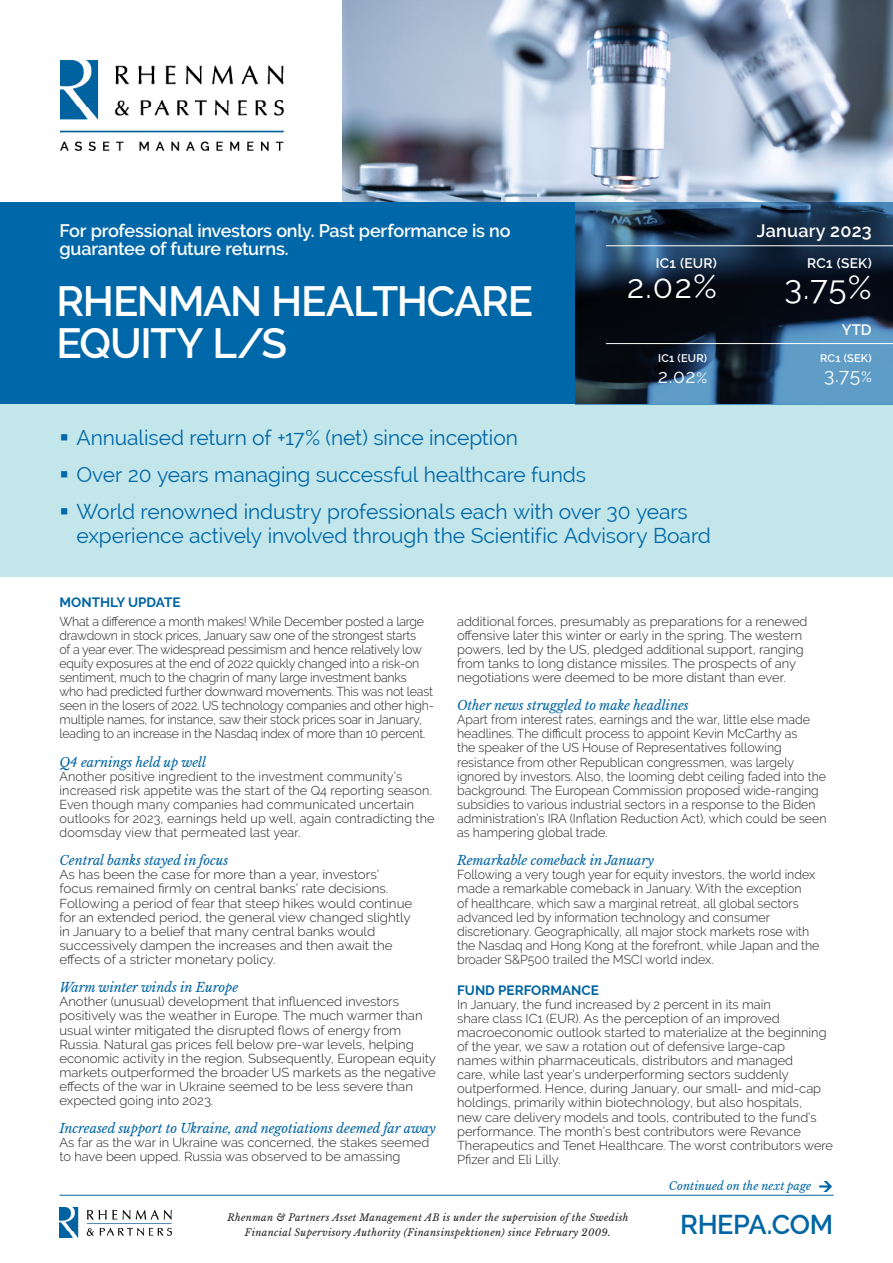
<style>
.page{position:relative;width:893px;height:1263px;background:#fff}
.page>*{position:absolute;margin:0;border:0;box-sizing:border-box;transform-origin:0 0}
.t1{font:600 42px/42.2px "Raleway";letter-spacing:-.03em;color:#fff}
.t2{font:33px "Raleway";color:#fff}
.t3{font:600 27px "Raleway";letter-spacing:-.015em;color:#0065a4}
.t4{font:21px/24px "Raleway";letter-spacing:-.005em;color:#0068a8}
.t5{font:19.2px "Raleway";color:#fff}
.t6{font:600 18px/18px "Raleway";letter-spacing:-.01em;color:#fff}
.t7{font:600 18px "Raleway";letter-spacing:.015em;color:#fff}
.t8{font:600 15px "Raleway";color:#fff}
.t9{font:600 13.8px "Raleway";letter-spacing:.02em;color:#fff}
.Rubrik_Libre_Baskerv{font:700 13.5px "Raleway";color:#0065a4}
.Brödtext_EJ_INDRAG{font:300 12.9px/14.1px "Raleway";color:#231f20;scale:.96 1}
.Rubrik_Libre_Baskerv-2{font:300 12.9px/14.1px "Raleway";color:#231f20}
.Brödtext_EJ_INDRAG-2{font:300 12.9px/14.1px "Raleway";color:#231f20}
.Brödtext_EJ_INDRAG-3{font:300 12.9px/14.1px "Raleway";color:#231f20;scale:1.04 1}
.Rubrik_Libre_Baskerv-3{font:italic 12.9px "Libre Baskerville";letter-spacing:-.005em;color:#0065a4}
.t10{font:italic 11.25px "Libre Baskerville";letter-spacing:.005em;color:#0065a4}
.t11{font:600 10.95px "Raleway";letter-spacing:.02em;color:#fff}
.t12{font:italic 9.75px/15px "Libre Baskerville";letter-spacing:.035em;color:#231f20;text-align:center}
.s1{font-size:14.85px}
</style>
<div class="page">
<img style="left:342px;top:0;width:551px;height:203px">
<div style="left:0;top:203px;width:575px;height:202px;background:#0068a8"></div>
<div style="left:0;top:404px;width:893px;height:172px;background:#c3e6ea"></div>
<img style="left:60px;top:60px;width:223px;height:91px">
<hr style="left:60px;top:1195px;width:773px;height:1px;background:#0065a4">
<img style="left:60px;top:1207px;width:112px;height:30px">
<svg style="left:575px;top:203px;width:318px;height:202px;background:#213a51"></svg>
<hr style="left:606px;top:245px;width:287px;height:1px;background:#fff">
<hr style="left:606px;top:343px;width:287px;height:1px;background:#fff">
<p class="t6" style="left:60px;top:222px;width:453px">For professional investors only. Past performance is no guarantee of future returns.</p>
<p class="t1" style="left:56px;top:280px;width:478px">RHENMAN HEALTHCARE<br>EQUITY L/S</p>
<p class="t9" style="left:656px;top:255px;width:63px">IC1 (EUR)</p>
<p class="t2" style="left:627px;top:268px;width:92px">2.02%</p>
<p class="t11" style="left:658px;top:352px;width:50px">IC1 (EUR)</p>
<p class="t5" style="left:658px;top:365px;width:51px">2.02<span class="s1">%</span></p>
<p class="t4" style="left:77px;top:425px;width:443px">Annualised return of +17% (net) since inception</p>
<p class="t4" style="left:77px;top:462px;width:511px">Over 20 years managing successful healthcare funds</p>
<p class="t4" style="left:77px;top:499px;width:636px">World renowned industry professionals each with over 30 years experience actively involved through the Scientific Advisory Board</p>
<p class="Rubrik_Libre_Baskerv" style="left:60px;top:595px;width:122px">MONTHLY UPDATE</p>
<p class="t7" style="left:757px;top:221px;width:116px">January 2023</p>
<p class="t9" style="left:807px;top:255px;width:66px">RC1 (SEK)</p>
<p class="t2" style="left:784px;top:268px;width:89px">3.75%</p>
<p class="t8" style="left:842px;top:321px;width:31px">YTD</p>
<p class="t11" style="left:820px;top:351px;width:53px">RC1 (SEK)</p>
<p class="t5" style="left:824px;top:364px;width:49px">3.75<span class="s1">%</span></p>
<p class="Brödtext_EJ_INDRAG" style="left:60px;top:614px;width:392px">What a difference a month makes! While December posted a large drawdown in stock prices, January saw one of the strongest starts<br>of a year ever. The widespread pessimism and hence relatively low equity exposures at the end of 2022 quickly changed into a risk-on sentiment, much to the chagrin of many large investment banks<br>who had predicted further downward movements. This was not least seen in the losers of 2022. US technology companies and other high&shy;multiple names, for instance, saw their stock prices soar in January, leading to an increase in the Nasdaq index of more than 10 percent.</p>
<p class="Rubrik_Libre_Baskerv-3" style="left:60px;top:754px;width:148px">Q4 earnings held up well</p>
<p class="Brödtext_EJ_INDRAG-2" style="left:60px;top:769px;width:376px">Another positive ingredient to the investment community’s increased risk appetite was the start of the Q4 reporting season.<br>Even though many companies had communicated uncertain outlooks for 2023, earnings held up well, again contradicting the doomsday view that permeated last year.</p>
<p class="Rubrik_Libre_Baskerv-3" style="left:60px;top:853px;width:170px">Central banks stayed in focus</p>
<p class="Brödtext_EJ_INDRAG-3" style="left:60px;top:868px;width:341px">As has been the case for more than a year, investors’ focus remained firmly on central banks’ rate decisions.<br>Following a period of fear that steep hikes would continue for an extended period, the general view changed slightly in January to a belief that many central banks would successively dampen the increases and then await the effects of a stricter monetary policy.</p>
<p class="Rubrik_Libre_Baskerv-3" style="left:60px;top:980px;width:180px">Warm winter winds in Europe</p>
<p class="Rubrik_Libre_Baskerv-2" style="left:60px;top:995px;width:378px">Another (unusual) development that influenced investors positively was the weather in Europe. The much warmer than usual winter mitigated the disrupted flows of energy from Russia. Natural gas prices fell below pre-war levels, helping economic activity in the region. Subsequently, European equity markets outperformed the broader US markets as the negative effects of the war in Ukraine seemed to be less severe than expected going into 2023.</p>
<p class="Rubrik_Libre_Baskerv-3" style="left:60px;top:1121px;width:378px">Increased support to Ukraine, and negotiations deemed far away</p>
<p class="Brödtext_EJ_INDRAG-2" style="left:60px;top:1136px;width:371px">As far as the war in Ukraine was concerned, the stakes seemed to have been upped. Russia was observed to be amassing</p>
<p class="Brödtext_EJ_INDRAG-2" style="left:457px;top:614px;width:352px">additional forces, presumably as preparations for a renewed offensive later this winter or early in the spring. The western powers, led by the US, pledged additional support, ranging from tanks to long distance missiles. The prospects of any negotiations were deemed to be more distant than ever.</p>
<p class="Rubrik_Libre_Baskerv-3" style="left:457px;top:698px;width:233px">Other news struggled to make headlines</p>
<p class="Brödtext_EJ_INDRAG" style="left:457px;top:713px;width:386px">Apart from interest rates, earnings and the war, little else made headlines. The difficult process to appoint Kevin McCarthy as<br>the speaker of the US House of Representatives following resistance from other Republican congressmen, was largely ignored by investors. Also, the looming debt ceiling faded into the background. The European Commission proposed wide-ranging subsidies to various industrial sectors in a response to the Biden administration’s IRA (Inflation Reduction Act), which could be seen as hampering global trade.</p>
<p class="Rubrik_Libre_Baskerv-3" style="left:457px;top:853px;width:198px">Remarkable comeback in January</p>
<p class="Brödtext_EJ_INDRAG" style="left:457px;top:868px;width:379px">Following a very tough year for equity investors, the world index made a remarkable comeback in January. With the exception<br>of healthcare, which saw a marginal retreat, all global sectors advanced led by information technology and consumer discretionary. Geographically, all major stock markets rose with the Nasdaq and Hong Kong at the forefront, while Japan and the broader S&amp;P500 trailed the MSCI world index.</p>
<p class="Rubrik_Libre_Baskerv" style="left:457px;top:982px;width:143px">FUND PERFORMANCE</p>
<p class="Rubrik_Libre_Baskerv-2" style="left:457px;top:997px;width:377px">In January, the fund increased by 2 percent in its main<br>share class IC1 (EUR). As the perception of an improved macroeconomic outlook started to materialize at the beginning of the year, we saw a rotation out of defensive large-cap<br>names within pharmaceuticals, distributors and managed<br>care, while last year’s underperforming sectors suddenly outperformed. Hence, during January, our small- and mid-cap holdings, primarily within biotechnology, but also hospitals,<br>new care delivery models and tools, contributed to the fund’s performance. The month’s best contributors were Revance Therapeutics and Tenet Healthcare. The worst contributors were Pfizer and Eli Lilly.</p>
<p class="t12" style="left:227px;top:1210px;width:402px">Rhenman &amp; Partners Asset Management AB is under the supervision of the Swedish<br>Financial Supervisory Authority (Finansinspektionen) since February 2009.</p>
<p class="t10" style="left:669px;top:1179px;width:144px">Continued on the next page</p>
<p class="t3" style="left:680px;top:1209px;width:155px">RHEPA.COM</p>
</div>
